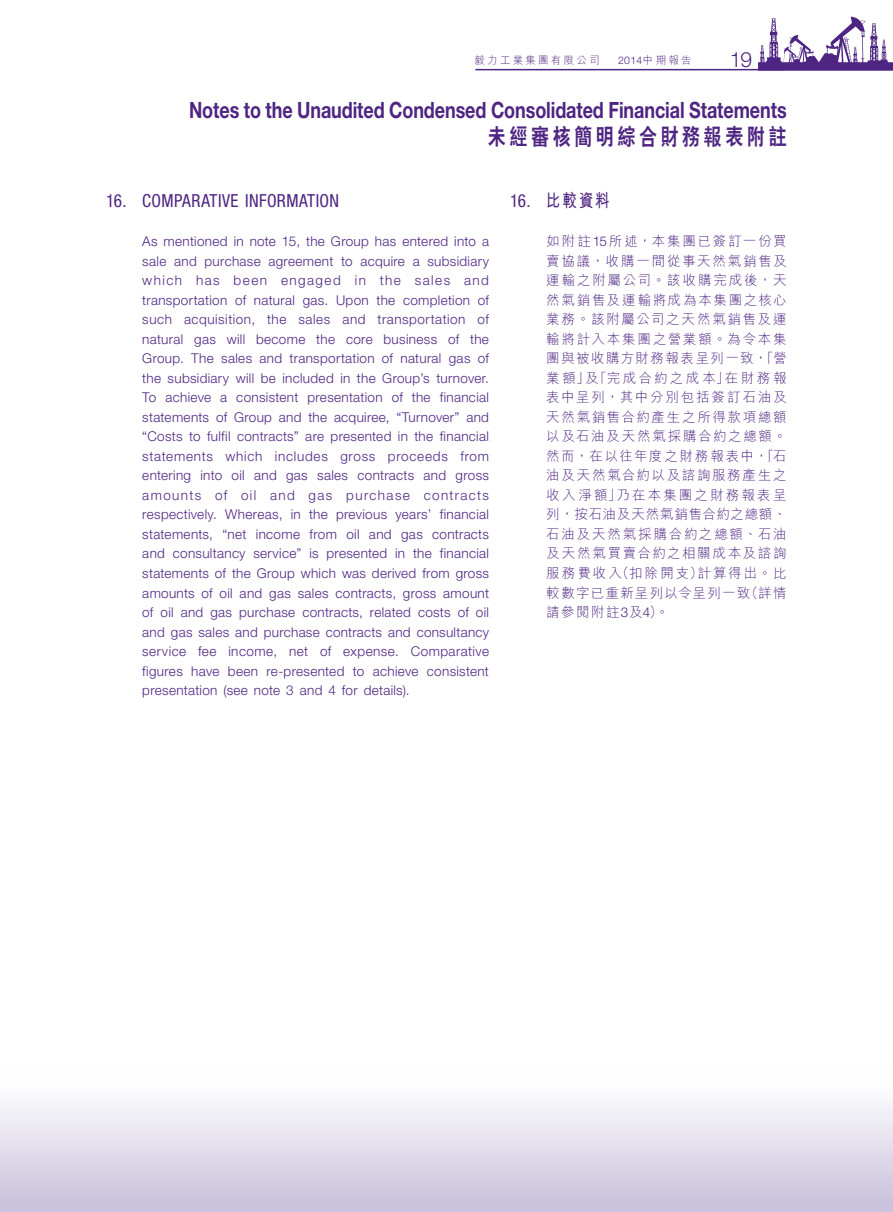
<style>
.page{position:relative;width:893px;height:1212px;background:#fff}
.page>*{position:absolute;margin:0;border:0;box-sizing:border-box;transform-origin:0 0}
.t1{font:700 22.5px "Helvetica Neue LT Std";letter-spacing:-.005em;color:#4e2582;scale:.8 1}
.t2{font:800 22.5px "C Hei 2 HK";letter-spacing:.2em;color:#4e2582;scale:.8 1}
.t3{font:300 21px "Helvetica Neue LT Std";color:#4e2582}
._03_H1{font:condensed 18px "Helvetica Neue LT Std";letter-spacing:.02em;color:#4e2582;scale:.96 1}
._03_H1-2{font:700 18px "M Hei HK";color:#4e2582;scale:.8 1}
._12___P2{font:300 13.5px/19.5px "Helvetica Neue LT Std";letter-spacing:.025em;color:#4e2582;text-align:justify}
._12___P2-2{font:300 13.5px/19.5px "M Hei HK";letter-spacing:.11em;color:#4e2582;text-align:justify}
.t4{font:300 10.5px "M Hei HK";letter-spacing:.215em;color:#4e2582}
.t5{font:300 10.5px "Helvetica Neue LT Std";color:#4e2582}
.s1{font-family:"M Hei HK"}
.s2{font-family:"Helvetica Neue LT Std";font-weight:400;font-stretch:condensed}
.s3{font-family:"Helvetica Neue LT Std"}
</style>
<div class="page">
<svg style="left:758px;top:17px;width:135px;height:54px"></svg>
<hr style="left:475px;top:69px;width:309px;height:1px;background:#4e2582">
<div style="left:0;top:1069px;width:893px;height:143px;background:linear-gradient(to bottom,#fff,#c8bfdb)"></div>
<p class="t4" style="left:474px;top:52px;width:127px">毅力工業集團有限公司</p>
<p class="t5" style="left:618px;top:53px;width:75px">2014<span class="s1">中期報告</span></p>
<h2 class="t3" style="left:730px;top:47px;width:24px">19</h2>
<h1 class="t1" style="left:189px;top:96px;width:748px">Notes to the Unaudited Condensed Consolidated Financial Statements</h1>
<h1 class="t2" style="left:488px;top:122px;width:375px">未經審核簡明綜合財務報表附註</h1>
<p class="_03_H1" style="left:106px;top:191px;width:244px">16. COMPARATIVE INFORMATION</p>
<p class="_12___P2" style="left:142px;top:232px;width:348px">As mentioned in note 15, the Group has entered into a sale and purchase agreement to acquire a subsidiary which has been engaged in the sales and transportation of natural gas. Upon the completion of such acquisition, the sales and transportation of natural gas will become the core business of the Group. The sales and transportation of natural gas of the subsidiary will be included in the Group’s turnover.<br>To achieve a consistent presentation of the financial statements of Group and the acquiree, “Turnover” and “Costs to fulfil contracts” are presented in the financial statements which includes gross proceeds from entering into oil and gas sales contracts and gross amounts of oil and gas purchase contracts respectively. Whereas, in the previous years’ financial statements, “net income from oil and gas contracts and consultancy service” is presented in the financial statements of the Group which was derived from gross amounts of oil and gas sales contracts, gross amount of oil and gas purchase contracts, related costs of oil and gas sales and purchase contracts and consultancy service fee income, net of expense. Comparative figures have been re-presented to achieve consistent presentation (see note 3 and 4 for details).</p>
<p class="_03_H1-2" style="left:510px;top:188px;width:126px"><span class="s2">16.</span> 比較資料</p>
<p class="_12___P2-2" style="left:546px;top:231px;width:242px">如附註<span class="s3">15</span>所述，本集團已簽訂一份買賣協議，收購一間從事天然氣銷售及運輸之附屬公司。該收購完成後，天然氣銷售及運輸將成為本集團之核心業務。該附屬公司之天然氣銷售及運輸將計入本集團之營業額。為令本集團與被收購方財務報表呈列一致，「營業額」及「完成合約之成本」在財務報表中呈列，其中分別包括簽訂石油及天然氣銷售合約產生之所得款項總額以及石油及天然氣採購合約之總額。然而，在以往年度之財務報表中，「石油及天然氣合約以及諮詢服務產生之收入淨額」乃在本集團之財務報表呈列，按石油及天然氣銷售合約之總額、石油及天然氣採購合約之總額、石油及天然氣買賣合約之相關成本及諮詢服務費收入（扣除開支）計算得出。比較數字已重新呈列以令呈列一致（詳情請參閱附註<span class="s3">3</span>及<span class="s3">4</span>）。</p>
</div>
